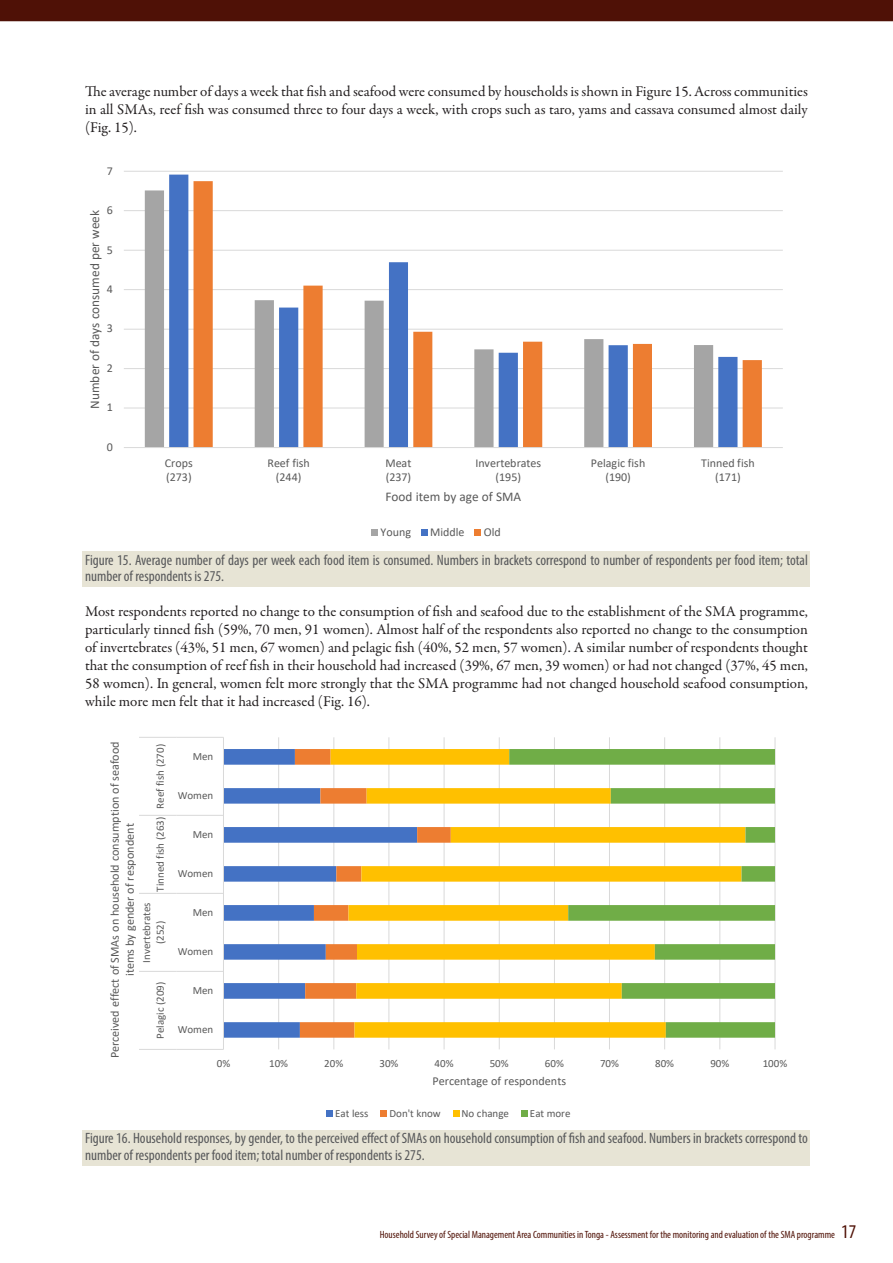
<style>
.page{position:relative;width:893px;height:1263px;background:#fff}
.page>*{position:absolute;margin:0;border:0;box-sizing:border-box;transform-origin:0 0}
.t1{font:15px/18px "Garamond Premr Pro";letter-spacing:-.005em;color:#231f20;text-align:justify}
.t2{font:condensed 15px/16.5px "Myriad Pro";color:#57585a}
.t3{font:13.35px "Calibri";color:#595959}
.t4{font:12.15px/15px "Calibri";color:#595959;text-align:center}
.t5{font:12px/14.7px "Calibri";color:#595959;text-align:center}
.t6{font:10.95px/13.4px "Calibri";color:#595959;text-align:center}
.t7{font:condensed 10.5px "Myriad Pro";color:#4f1106}
.s1{font-size:19.5px}
</style>
<div class="page">
<div style="left:0;top:0;width:893px;height:21px;background:#4f1106"></div>
<div style="left:83px;top:551px;width:727px;height:36px;background:#e7e4d5"></div>
<div style="left:83px;top:1130px;width:727px;height:36px;background:#e7e4d5"></div>
<svg style="left:124px;top:171px;width:659px;height:365px"></svg>
<svg style="left:139px;top:737px;width:637px;height:380px"></svg>
<p class="t1" style="left:85px;top:83px;width:724px">The average number of days a week that fish and seafood were consumed by households is shown in Figure 15. Across communities in all SMAs, reef fish was consumed three to four days a week, with crops such as taro, yams and cassava consumed almost daily (Fig. 15).</p>
<p class="t5" style="left:107px;top:163px;width:8px">7</p>
<p class="t5" style="left:107px;top:202px;width:8px">6</p>
<p class="t3" style="left:85px;top:409px;width:200px;rotate:-90deg">Number of days consumed per week</p>
<p class="t5" style="left:107px;top:242px;width:8px">5</p>
<p class="t5" style="left:107px;top:281px;width:8px">4</p>
<p class="t5" style="left:107px;top:321px;width:8px">3</p>
<p class="t5" style="left:107px;top:360px;width:8px">2</p>
<p class="t5" style="left:107px;top:400px;width:8px">1</p>
<p class="t5" style="left:107px;top:439px;width:8px">0</p>
<p class="t5" style="left:165px;top:455px;width:29px;text-align:left">Crops (273)</p>
<p class="t5" style="left:267px;top:455px;width:44px">Reef fish (244)</p>
<p class="t5" style="left:385px;top:455px;width:27px;text-align:left">Meat (237)</p>
<p class="t5" style="left:475px;top:455px;width:67px">Invertebrates (195)</p>
<p class="t5" style="left:591px;top:455px;width:56px">Pelagic fish (190)</p>
<p class="t5" style="left:701px;top:455px;width:55px">Tinned fish (171)</p>
<p class="t3" style="left:385px;top:487px;width:137px">Food item by age of SMA</p>
<p class="t5" style="left:380px;top:524px;width:32px">Young</p>
<p class="t5" style="left:430px;top:524px;width:36px">Middle</p>
<p class="t5" style="left:484px;top:524px;width:19px">Old</p>
<p class="t2" style="left:85px;top:551px;width:724px">Figure 15. Average number of days per week each food item is consumed. Numbers in brackets correspond to number of respondents per food item; total number of respondents is 275.</p>
<p class="t1" style="left:85px;top:603px;width:724px">Most respondents reported no change to the consumption of fish and seafood due to the establishment of the SMA programme, particularly tinned fish (59%, 70 men, 91 women). Almost half of the respondents also reported no change to the consumption of invertebrates (43%, 51 men, 67 women) and pelagic fish (40%, 52 men, 57 women). A similar number of respondents thought that the consumption of reef fish in their household had increased (39%, 67 men, 39 women) or had not changed (37%, 45 men, 58 women). In general, women felt more strongly that the SMA programme had not changed household seafood consumption, while more men felt that it had increased (Fig. 16).</p>
<p class="t4" style="left:107px;top:1058px;width:319px;rotate:-90deg">Perceived effect of SMAs on household consumption of seafood items by gender of respondent</p>
<p class="t6" style="left:153px;top:892px;width:149px;rotate:-90deg">Tinned fish (263) Reef fish (270)</p>
<p class="t6" style="left:140px;top:962px;width:62px;rotate:-90deg">Invertebrates (252)</p>
<p class="t6" style="left:153px;top:1039px;width:59px;rotate:-90deg">Pelagic (209)</p>
<p class="t6" style="left:193px;top:749px;width:22px">Men</p>
<p class="t6" style="left:178px;top:788px;width:37px">Women</p>
<p class="t6" style="left:193px;top:827px;width:22px">Men</p>
<p class="t6" style="left:178px;top:866px;width:37px">Women</p>
<p class="t6" style="left:193px;top:905px;width:22px">Men</p>
<p class="t6" style="left:178px;top:944px;width:37px">Women</p>
<p class="t6" style="left:193px;top:983px;width:22px">Men</p>
<p class="t6" style="left:178px;top:1022px;width:37px">Women</p>
<p class="t6" style="left:217px;top:1056px;width:15px">0%</p>
<p class="t6" style="left:269px;top:1056px;width:20px">10%</p>
<p class="t6" style="left:324px;top:1056px;width:20px">20%</p>
<p class="t6" style="left:379px;top:1056px;width:20px">30%</p>
<p class="t6" style="left:435px;top:1056px;width:20px">40%</p>
<p class="t6" style="left:490px;top:1056px;width:20px">50%</p>
<p class="t6" style="left:545px;top:1056px;width:20px">60%</p>
<p class="t6" style="left:600px;top:1056px;width:20px">70%</p>
<p class="t6" style="left:655px;top:1056px;width:20px">80%</p>
<p class="t6" style="left:710px;top:1056px;width:20px">90%</p>
<p class="t6" style="left:763px;top:1056px;width:26px">100%</p>
<p class="t4" style="left:432px;top:1073px;width:135px">Percentage of respondents</p>
<p class="t6" style="left:335px;top:1106px;width:35px">Eat less</p>
<p class="t6" style="left:389px;top:1106px;width:53px">Don't know</p>
<p class="t6" style="left:462px;top:1106px;width:49px">No change</p>
<p class="t6" style="left:530px;top:1106px;width:42px">Eat more</p>
<p class="t2" style="left:85px;top:1130px;width:724px">Figure 16. Household responses, by gender, to the perceived effect of SMAs on household consumption of fish and seafood. Numbers in brackets correspond to number of respondents per food item; total number of respondents is 275.</p>
<p class="t7" style="left:380px;top:1228px;width:478px">Household Survey of Special Management Area Communities in Tonga - Assessment for the monitoring and evaluation of the SMA programme <span class="s1">17</span></p>
</div>
